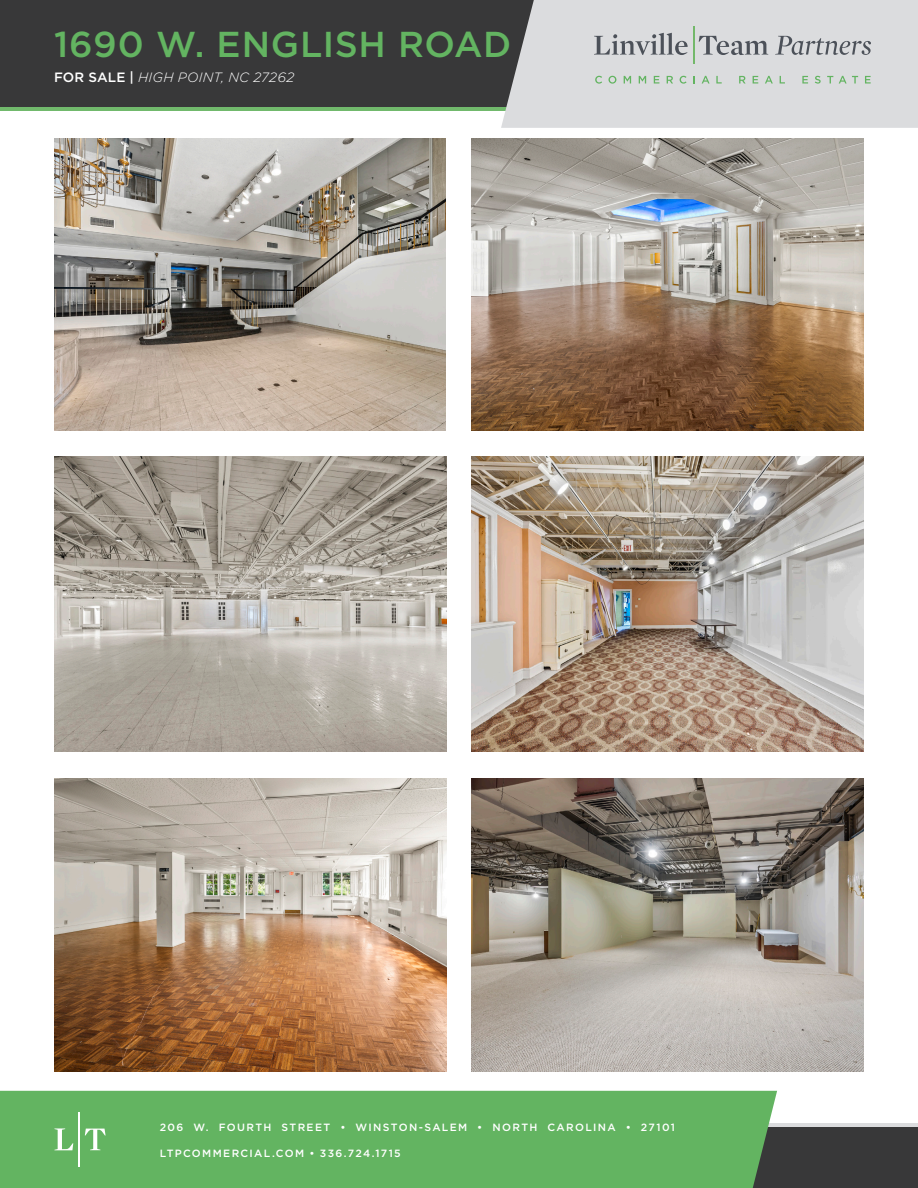
<style>
.page{position:relative;width:918px;height:1188px;background:#fff}
.page>*{position:absolute;margin:0;border:0;box-sizing:border-box;transform-origin:0 0}
.t1{font:500 36px "Gotham";letter-spacing:.02em;color:#63b461}
.t2{font:italic 300 13.5px "Gotham";letter-spacing:.02em;color:#fff}
.t3{font:500 10.5px "Gotham";letter-spacing:.125em;color:#fff}
.s1{font-weight:500;font-style:normal}
</style>
<div class="page">
<div style="left:0;top:1123px;width:918px;height:65px;background:#383839"></div>
<div style="left:0;top:0;width:918px;height:110px;background:#383839"></div>
<hr style="left:0;top:107px;width:918px;height:3px;background:#71b96c">
<div style="left:501px;top:0;width:417px;height:128px;background:#dbdcde"></div>
<svg style="left:594px;top:33px;width:94px;height:22px;background:#b1b3b7"></svg>
<hr style="left:693px;top:26px;width:1px;height:38px;background:#73b86a">
<svg style="left:699px;top:36px;width:69px;height:19px"></svg>
<svg style="left:775px;top:36px;width:96px;height:19px;background:#b5b7ba"></svg>
<svg style="left:595px;top:76px;width:7px;height:8px"></svg>
<svg style="left:608px;top:76px;width:8px;height:8px"></svg>
<svg style="left:624px;top:76px;width:7px;height:8px"></svg>
<svg style="left:639px;top:76px;width:7px;height:8px"></svg>
<svg style="left:654px;top:76px;width:5px;height:8px"></svg>
<svg style="left:667px;top:76px;width:6px;height:8px"></svg>
<svg style="left:680px;top:76px;width:7px;height:8px"></svg>
<svg style="left:693px;top:76px;width:2px;height:8px"></svg>
<svg style="left:702px;top:76px;width:8px;height:8px"></svg>
<svg style="left:716px;top:76px;width:6px;height:8px"></svg>
<svg style="left:739px;top:76px;width:7px;height:8px"></svg>
<svg style="left:753px;top:76px;width:5px;height:8px"></svg>
<svg style="left:765px;top:76px;width:8px;height:8px"></svg>
<svg style="left:780px;top:76px;width:5px;height:8px"></svg>
<svg style="left:802px;top:76px;width:6px;height:8px"></svg>
<svg style="left:815px;top:76px;width:6px;height:8px"></svg>
<svg style="left:827px;top:76px;width:6px;height:8px"></svg>
<svg style="left:839px;top:76px;width:19px;height:8px"></svg>
<svg style="left:865px;top:76px;width:6px;height:8px"></svg>
<hr style="left:0;top:1123px;width:918px;height:3px;background:#dbdcde">
<div style="left:0;top:1091px;width:777px;height:97px;background:#63b461"></div>
<hr style="left:79px;top:1112px;width:1px;height:55px;background:#fff">
<svg style="left:85px;top:1129px;width:21px;height:21px"></svg>
<svg style="left:54px;top:1128px;width:19px;height:22px"></svg>
<img style="left:54px;top:457px;width:392px;height:294px">
<img style="left:54px;top:138px;width:392px;height:293px">
<img style="left:54px;top:778px;width:392px;height:293px">
<img style="left:472px;top:138px;width:392px;height:293px">
<img style="left:472px;top:457px;width:392px;height:294px">
<img style="left:472px;top:778px;width:392px;height:293px">
<h1 class="t1" style="left:54px;top:20px;width:459px">1690 W. ENGLISH ROAD</h1>
<p class="t2" style="left:54px;top:68px;width:242px"><span class="s1">FOR SALE |</span> HIGH POINT, NC 27262</p>
<p class="t3" style="left:160px;top:1120px;width:517px">206 W. FOURTH STREET • WINSTON-SALEM • NORTH CAROLINA • 27101</p>
<p class="t3" style="left:160px;top:1146px;width:243px">LTPCOMMERCIAL.COM • 336.724.1715</p>
</div>
